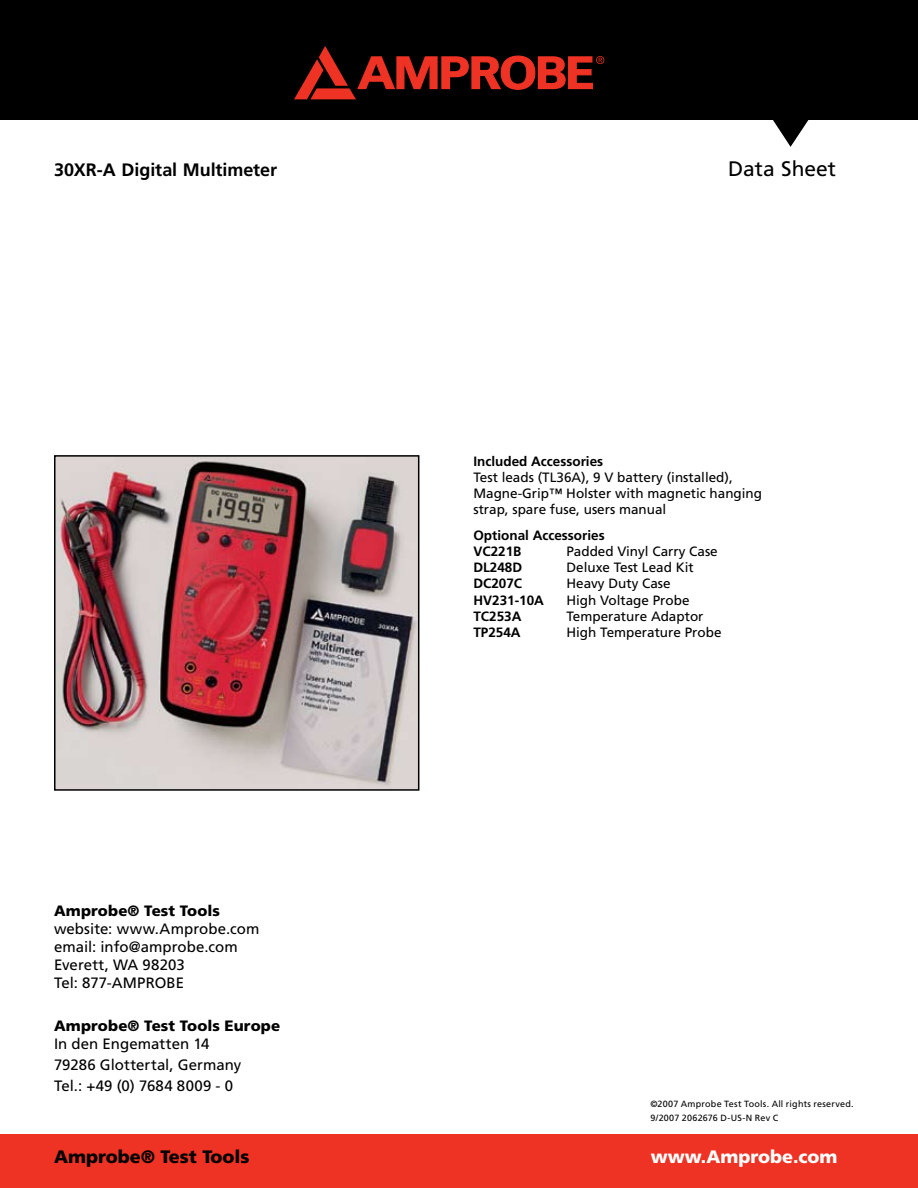
<style>
.page{position:relative;width:918px;height:1188px;background:#fff}
.page>*{position:absolute;margin:0;border:0;box-sizing:border-box;transform-origin:0 0}
.t1{font:21px "Frutiger";color:#000}
.t2{font:700 18px "Frutiger";letter-spacing:-.005em;color:#000}
.t3{font:900 18px "Frutiger";color:#000}
.t4{font:900 18px "Frutiger";color:#fff}
.t5{font:15px/18px "Frutiger";letter-spacing:.005em;color:#000}
.t6{font:900 15px "Frutiger";letter-spacing:.005em;color:#000}
.t7{font:13.5px/16.2px "Frutiger";color:#000}
.t8{font:700 13.5px/16.2px "Frutiger";color:#000}
.t9{font:9px/14.1px "Frutiger";letter-spacing:.02em;color:#000}
</style>
<div class="page">
<div style="left:0;top:0;width:918px;height:120px;background:#000"></div>
<div style="left:0;top:1134px;width:918px;height:54px;background:#ee3224"></div>
<svg style="left:294px;top:46px;width:310px;height:53px"></svg>
<svg style="left:773px;top:120px;width:36px;height:27px"></svg>
<img style="left:57px;top:458px;width:359px;height:330px">
<div style="left:54px;top:455px;width:365px;height:336px;border:2px solid #000"></div>
<h2 class="t2" style="left:54px;top:162px;width:225px">30XR-A Digital Multimeter</h2>
<p class="t6" style="left:54px;top:905px;width:167px">Amprobe® Test Tools</p>
<p class="t5" style="left:54px;top:921px;width:207px">website: www.Amprobe.com email: info@amprobe.com<br>Everett, WA 98203<br>Tel: 877-AMPROBE</p>
<p class="t6" style="left:54px;top:1020px;width:228px">Amprobe® Test Tools Europe</p>
<p class="t5" style="left:54px;top:1034px;width:189px;line-height:21.3px">In den Engematten 14<br>79286 Glottertal, Germany<br>Tel.: +49 (0) 7684 8009 - 0</p>
<h1 class="t1" style="left:728px;top:159px;width:109px">Data Sheet</h1>
<p class="t8" style="left:473px;top:454px;width:131px">Included Accessories</p>
<p class="t7" style="left:473px;top:470px;width:290px">Test leads (TL36A), 9 V battery (installed),<br>Magne-Grip™ Holster with magnetic hanging strap, spare fuse, users manual</p>
<p class="t8" style="left:473px;top:528px;width:133px">Optional Accessories<br>VC221B</p>
<p class="t7" style="left:566px;top:544px;width:153px">Padded Vinyl Carry Case</p>
<p class="t8" style="left:473px;top:560px;width:50px">DL248D</p>
<p class="t7" style="left:566px;top:560px;width:129px">Deluxe Test Lead Kit</p>
<p class="t8" style="left:473px;top:577px;width:50px">DC207C</p>
<p class="t7" style="left:566px;top:576px;width:106px">Heavy Duty Case</p>
<p class="t8" style="left:473px;top:593px;width:72px">HV231-10A</p>
<p class="t7" style="left:566px;top:593px;width:125px">High Voltage Probe</p>
<p class="t8" style="left:473px;top:609px;width:50px">TC253A</p>
<p class="t7" style="left:566px;top:609px;width:139px">Temperature Adaptor</p>
<p class="t8" style="left:473px;top:625px;width:49px">TP254A</p>
<p class="t7" style="left:566px;top:625px;width:157px">High Temperature Probe</p>
<p class="t9" style="left:650px;top:1098px;width:205px">©2007 Amprobe Test Tools. All rights reserved.<br>9/2007 2062676 D-US-N Rev C</p>
<h2 class="t3" style="left:54px;top:1149px;width:197px">Amprobe® Test Tools</h2>
<h2 class="t4" style="left:650px;top:1149px;width:188px">www.Amprobe.com</h2>
</div>
